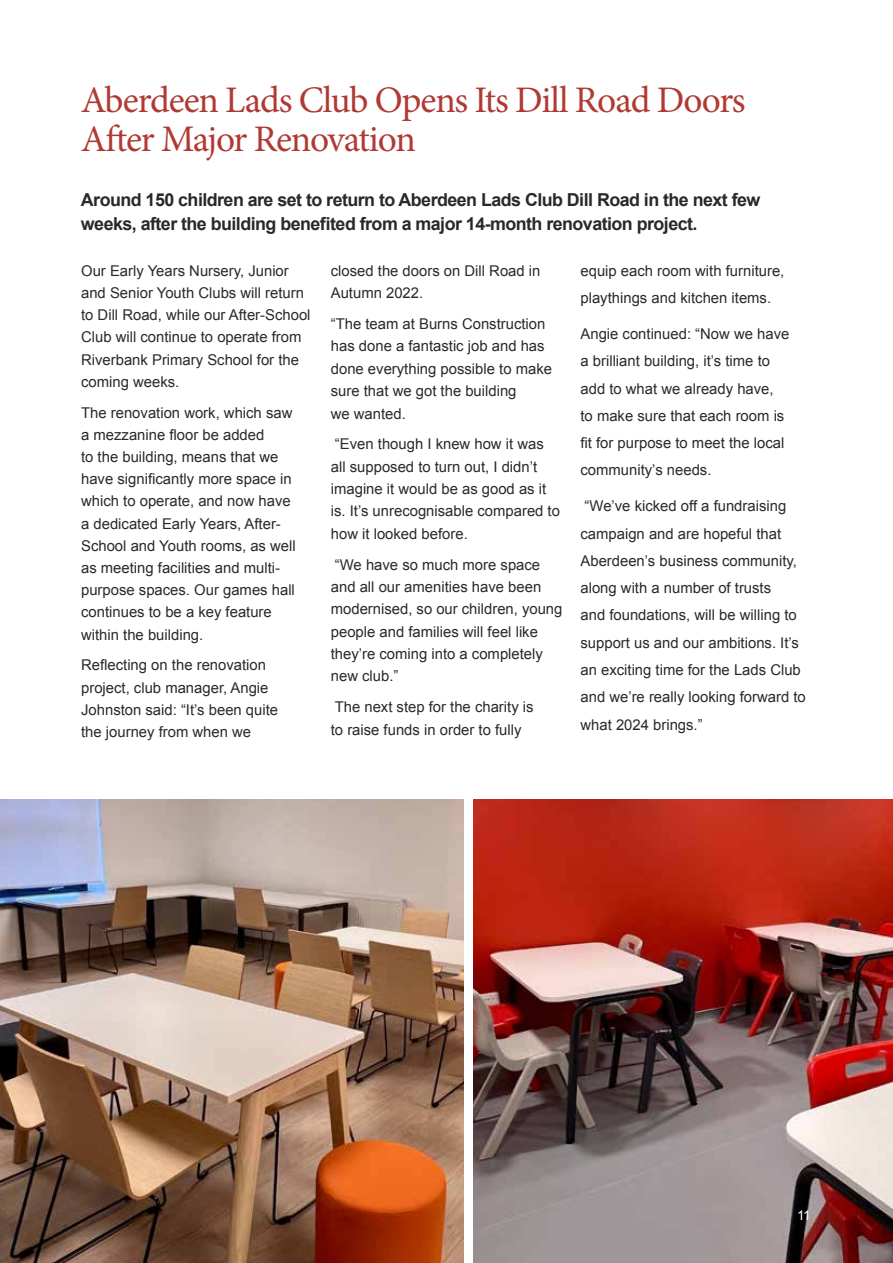
<style>
.page{position:relative;width:893px;height:1263px;background:#fff}
.page>*{position:absolute;margin:0;border:0;box-sizing:border-box;transform-origin:0 0}
.t1{font:37.5px/39px "Minion Pro";letter-spacing:-.03em;color:#b03a33}
.t2{font:700 17.85px/24px "Arial";letter-spacing:-.03em;color:#292929}
.t3{font:14.85px/22.2px "Arial";color:#292929}
.t4{font:13.5px "Arial";color:#fff}
</style>
<div class="page">
<img style="left:0;top:799px;width:463px;height:464px">
<img style="left:473px;top:799px;width:420px;height:464px">
<h1 class="t1" style="left:81px;top:81px;width:666px">Aberdeen Lads Club Opens Its Dill Road Doors<br>After Major Renovation</h1>
<p class="t2" style="left:81px;top:188px;width:681px">Around 150 children are set to return to Aberdeen Lads Club Dill Road in the next few weeks, after the building benefited from a major 14-month renovation project.</p>
<p class="t3" style="left:81px;top:260px;width:231px">Our Early Years Nursery, Junior and Senior Youth Clubs will return to Dill Road, while our After-School<br>Club will continue to operate from<br>Riverbank Primary School for the coming weeks.</p>
<p class="t3" style="left:81px;top:401px;width:216px">The renovation work, which saw a mezzanine floor be added<br>to the building, means that we have significantly more space in which to operate, and now have a dedicated Early Years, After-<br>School and Youth rooms, as well as meeting facilities and multi&shy;purpose spaces. Our games hall continues to be a key feature within the building.</p>
<p class="t3" style="left:81px;top:654px;width:199px">Reflecting on the renovation project, club manager, Angie<br>Johnston said: “It’s been quite the journey from when we</p>
<p class="t3" style="left:331px;top:260px;width:211px">closed the doors on Dill Road in<br>Autumn 2022.</p>
<p class="t3" style="left:331px;top:313px;width:223px">“The team at Burns Construction has done a fantastic job and has done everything possible to make sure that we got the building<br>we wanted.</p>
<p class="t3" style="left:331px;top:433px;width:231px">“Even though I knew how it was<br>all supposed to turn out, I didn’t imagine it would be as good as it is. It’s unrecognisable compared to how it looked before.</p>
<p class="t3" style="left:331px;top:553px;width:233px">“We have so much more space and all our amenities have been modernised, so our children, young people and families will feel like they’re coming into a completely new club.”</p>
<p class="t3" style="left:331px;top:696px;width:204px">The next step for the charity is to raise funds in order to fully</p>
<p class="t3" style="left:580px;top:257px;width:205px;line-height:27.3px">equip each room with furniture, playthings and kitchen items.</p>
<p class="t3" style="left:580px;top:320px;width:210px;line-height:27.3px">Angie continued: “Now we have a brilliant building, it’s time to add to what we already have, to make sure that each room is fit for purpose to meet the local community’s needs.</p>
<p class="t3" style="left:580px;top:493px;width:227px;line-height:27.3px">“We’ve kicked off a fundraising campaign and are hopeful that<br>Aberdeen’s business community, along with a number of trusts<br>and foundations, will be willing to support us and our ambitions. It’s an exciting time for the Lads Club and we’re really looking forward to what 2024 brings.”</p>
<p class="t4" style="left:797px;top:1206px;width:15px">11</p>
</div>
